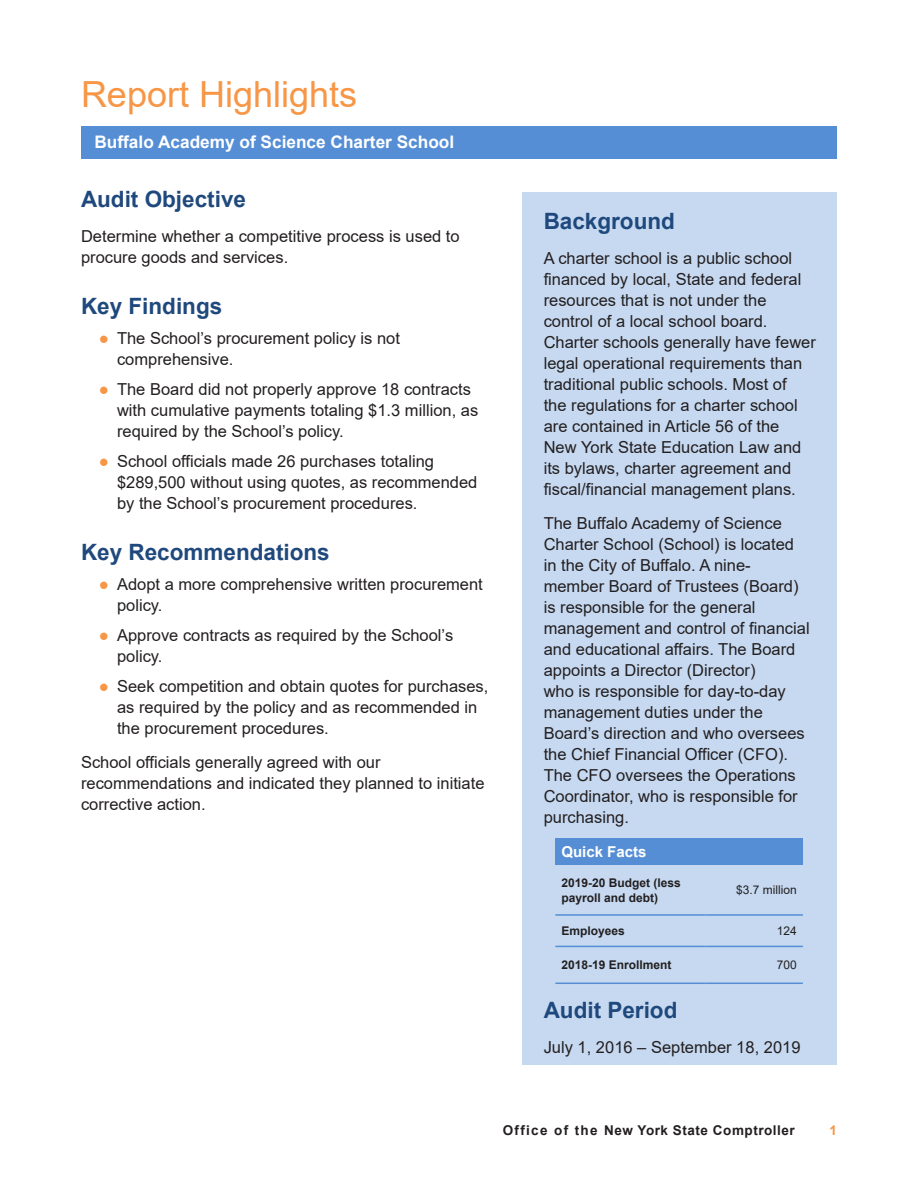
<style>
.page{position:relative;width:918px;height:1188px;background:#fff}
.page>*{position:absolute;margin:0;border:0;box-sizing:border-box;transform-origin:0 0}
.Section_Heads{font:36px "Arial";color:#f79646}
._2_Subheads{font:700 22.5px "Arial";color:#1f497d}
.t1{font:700 17.25px "Arial";color:#fff}
.Body_Text{font:16.5px/21px "Arial";color:#231f20}
.Footnotes{font:700 15px "Arial";color:#fff}
.t2{font:700 13.5px "Arial";letter-spacing:.04em;color:#231f20}
.t3{font:700 13.5px "Arial";color:#f79646}
.Footnotes-2{font:700 12px/15px "Arial";color:#231f20}
.Footnotes-3{font:12px "Arial";color:#231f20}
.s1{color:#f79646}
</style>
<div class="page">
<hr style="left:81px;top:126px;width:756px;height:3px;background:#558ed5">
<div style="left:523px;top:192px;width:314px;height:873px;background:#c6d9f1"></div>
<div style="left:81px;top:128px;width:756px;height:31px;background:#558ed5"></div>
<div style="left:555px;top:838px;width:248px;height:27px;background:#558ed5"></div>
<hr style="left:555px;top:914px;width:151px;height:2px;background:#558ed5">
<hr style="left:706px;top:914px;width:97px;height:2px;background:#558ed5">
<hr style="left:555px;top:946px;width:151px;height:1px;background:#558ed5">
<hr style="left:706px;top:946px;width:97px;height:1px;background:#558ed5">
<hr style="left:555px;top:983px;width:151px;height:1px;background:#558ed5">
<hr style="left:706px;top:983px;width:97px;height:1px;background:#558ed5">
<p class="Section_Heads" style="left:81px;top:70px;width:278px">Report Highlights</p>
<p class="t1" style="left:94px;top:129px;width:361px">Buffalo Academy of Science Charter School</p>
<p class="_2_Subheads" style="left:81px;top:184px;width:167px">Audit Objective</p>
<p class="Body_Text" style="left:81px;top:226px;width:380px">Determine whether a competitive process is used to procure goods and services.</p>
<p class="_2_Subheads" style="left:81px;top:290px;width:143px">Key Findings</p>
<p class="Body_Text" style="left:117px;top:328px;width:285px;text-indent:-18px"><span class="s1">●</span> The School’s procurement policy is not comprehensive.</p>
<p class="Body_Text" style="left:117px;top:379px;width:363px;text-indent:-18px"><span class="s1">●</span> The Board did not properly approve 18 contracts with cumulative payments totaling $1.3 million, as required by the School’s policy.</p>
<p class="Body_Text" style="left:117px;top:451px;width:362px;text-indent:-18px"><span class="s1">●</span> School officials made 26 purchases totaling $289,500 without using quotes, as recommended by the School’s procurement procedures.</p>
<p class="_2_Subheads" style="left:81px;top:536px;width:250px">Key Recommendations</p>
<p class="Body_Text" style="left:117px;top:574px;width:367px;text-indent:-18px"><span class="s1">●</span> Adopt a more comprehensive written procurement policy.</p>
<p class="Body_Text" style="left:117px;top:625px;width:338px;text-indent:-18px"><span class="s1">●</span> Approve contracts as required by the School’s policy.</p>
<p class="Body_Text" style="left:117px;top:676px;width:373px;text-indent:-18px"><span class="s1">●</span> Seek competition and obtain quotes for purchases, as required by the policy and as recommended in the procurement procedures.</p>
<p class="Body_Text" style="left:81px;top:752px;width:405px">School officials generally agreed with our recommendations and indicated they planned to initiate corrective action.</p>
<p class="_2_Subheads" style="left:544px;top:206px;width:133px">Background</p>
<p class="Body_Text" style="left:544px;top:247px;width:274px">A charter school is a public school financed by local, State and federal resources that is not under the control of a local school board.<br>Charter schools generally have fewer legal operational requirements than traditional public schools. Most of<br>the regulations for a charter school are contained in Article 56 of the New York State Education Law and its bylaws, charter agreement and fiscal/financial management plans.</p>
<p class="Body_Text" style="left:544px;top:513px;width:267px">The Buffalo Academy of Science<br>Charter School (School) is located in the City of Buffalo. A nine&shy;member Board of Trustees (Board) is responsible for the general management and control of financial and educational affairs. The Board appoints a Director (Director)<br>who is responsible for day-to-day management duties under the<br>Board’s direction and who oversees the Chief Financial Officer (CFO).<br>The CFO oversees the Operations<br>Coordinator, who is responsible for purchasing.</p>
<p class="Footnotes" style="left:561px;top:841px;width:87px">Quick Facts</p>
<p class="Footnotes-2" style="left:561px;top:875px;width:121px">2019-20 Budget (less payroll and debt)</p>
<p class="Footnotes-3" style="left:736px;top:882px;width:62px">$3.7 million</p>
<p class="Footnotes-2" style="left:561px;top:923px;width:65px">Employees</p>
<p class="Footnotes-3" style="left:777px;top:923px;width:22px">124</p>
<p class="Footnotes-2" style="left:561px;top:958px;width:112px">2018-19 Enrollment</p>
<p class="Footnotes-3" style="left:777px;top:957px;width:22px">700</p>
<p class="_2_Subheads" style="left:544px;top:995px;width:135px">Audit Period</p>
<p class="Body_Text" style="left:544px;top:1036px;width:258px">July 1, 2016 – September 18, 2019</p>
<p class="t2" style="left:503px;top:1121px;width:294px">Office of the New York State Comptroller</p>
<p class="t3" style="left:829px;top:1121px;width:9px">1</p>
</div>
